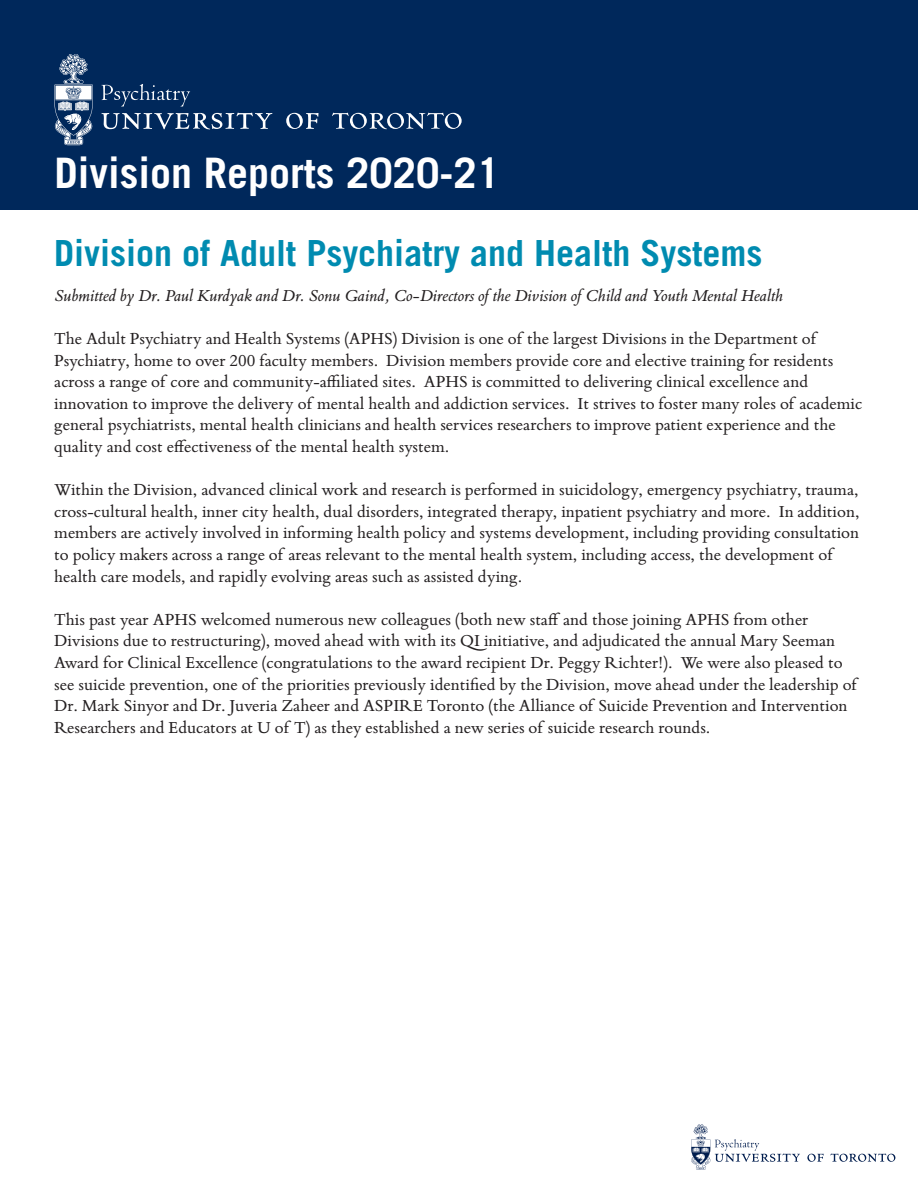
<style>
.page{position:relative;width:918px;height:1188px;background:#fff}
.page>*{position:absolute;margin:0;border:0;box-sizing:border-box;transform-origin:0 0}
.t1{font:700 42px "Trade Gothic LT Std";color:#fff}
.t2{font:700 36px "Trade Gothic LT Std";color:#008bb0}
.t3{font:18px/21.6px "Bembo Book MT Std";color:#231f20}
.t4{font:italic 18px "Bembo Book MT Std";color:#231f20}
</style>
<div class="page">
<div style="left:0;top:0;width:918px;height:210px;background:#00285b"></div>
<svg style="left:101px;top:84px;width:89px;height:22px"></svg>
<svg style="left:332px;top:113px;width:130px;height:16px"></svg>
<svg style="left:102px;top:113px;width:170px;height:16px"></svg>
<svg style="left:286px;top:113px;width:33px;height:16px"></svg>
<svg style="left:55px;top:54px;width:38px;height:91px"></svg>
<svg style="left:691px;top:1124px;width:204px;height:46px"></svg>
<p class="t1" style="left:54px;top:147px;width:447px">Division Reports 2020-21</p>
<p class="t2" style="left:54px;top:231px;width:710px">Division of Adult Psychiatry and Health Systems</p>
<p class="t4" style="left:54px;top:283px;width:730px">Submitted by Dr. Paul Kurdyak and Dr. Sonu Gaind, Co-Directors of the Division of Child and Youth Mental Health</p>
<p class="t3" style="left:54px;top:327px;width:810px">The Adult Psychiatry and Health Systems (APHS) Division is one of the largest Divisions in the Department of Psychiatry, home to over 200 faculty members. Division members provide core and elective training for residents across a range of core and community-affiliated sites. APHS is committed to delivering clinical excellence and innovation to improve the delivery of mental health and addiction services. It strives to foster many roles of academic general psychiatrists, mental health clinicians and health services researchers to improve patient experience and the quality and cost effectiveness of the mental health system.</p>
<p class="t3" style="left:54px;top:478px;width:807px">Within the Division, advanced clinical work and research is performed in suicidology, emergency psychiatry, trauma, cross-cultural health, inner city health, dual disorders, integrated therapy, inpatient psychiatry and more. In addition, members are actively involved in informing health policy and systems development, including providing consultation to policy makers across a range of areas relevant to the mental health system, including access, the development of health care models, and rapidly evolving areas such as assisted dying.</p>
<p class="t3" style="left:54px;top:608px;width:804px">This past year APHS welcomed numerous new colleagues (both new staff and those joining APHS from other Divisions due to restructuring), moved ahead with with its QI initiative, and adjudicated the annual Mary Seeman Award for Clinical Excellence (congratulations to the award recipient Dr. Peggy Richter!). We were also pleased to see suicide prevention, one of the priorities previously identified by the Division, move ahead under the leadership of Dr. Mark Sinyor and Dr. Juveria Zaheer and ASPIRE Toronto (the Alliance of Suicide Prevention and Intervention Researchers and Educators at U of T) as they established a new series of suicide research rounds.</p>
</div>
